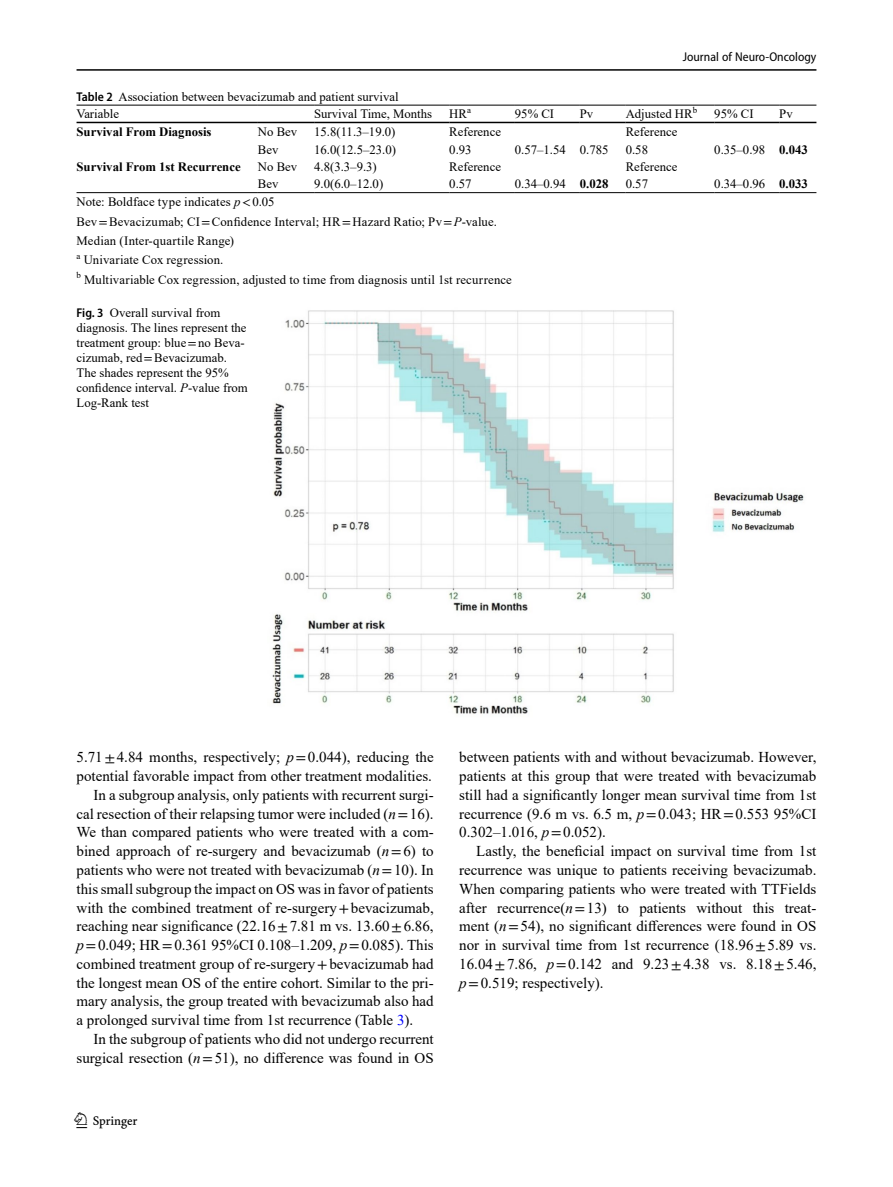
<style>
.page{position:relative;width:893px;height:1187px;background:#fff}
.page>*{position:absolute;margin:0;border:0;box-sizing:border-box;transform-origin:0 0}
.t1{font:22.5px "Springnew";color:#000}
.Body_Text_Indent{font:15px/18.8px "Times New Roman";color:#000;text-align:justify}
.Table_Footnote{font:12.75px "Times New Roman";letter-spacing:.01em;color:#000}
.Figure_Caption_Side{font:12.75px/15px "Times New Roman";color:#000}
.Table_Body{font:12.75px "Times New Roman";color:#000}
.Table_Body-2{font:700 12.75px "Times New Roman";color:#000}
.Table_Head{font:12.75px "Times New Roman";color:#000}
.Table_Caption{font:12.75px "Times New Roman";color:#000}
.t2{font:semi-condensed 12.75px "Myriad Pro";color:#000}
.s1{font-family:"Myriad Pro";font-weight:600;font-stretch:semi-condensed}
.s2{font-style:italic}
.s3{font-family:"STIX"}
.s4{color:#00f}
</style>
<div class="page">
<hr style="left:77px;top:69px;width:739px;height:2px;background:#000">
<hr style="left:258px;top:122px;width:56px;height:1px;background:#000">
<hr style="left:77px;top:122px;width:181px;height:1px;background:#000">
<hr style="left:314px;top:105px;width:135px;height:1px;background:#000">
<hr style="left:314px;top:122px;width:135px;height:1px;background:#000">
<hr style="left:449px;top:105px;width:66px;height:1px;background:#000">
<hr style="left:449px;top:122px;width:66px;height:1px;background:#000">
<hr style="left:515px;top:105px;width:65px;height:1px;background:#000">
<hr style="left:515px;top:122px;width:65px;height:1px;background:#000">
<hr style="left:580px;top:105px;width:46px;height:1px;background:#000">
<hr style="left:580px;top:122px;width:46px;height:1px;background:#000">
<hr style="left:626px;top:105px;width:88px;height:1px;background:#000">
<hr style="left:626px;top:122px;width:88px;height:1px;background:#000">
<hr style="left:714px;top:105px;width:65px;height:1px;background:#000">
<hr style="left:714px;top:122px;width:65px;height:1px;background:#000">
<hr style="left:779px;top:105px;width:37px;height:1px;background:#000">
<hr style="left:779px;top:122px;width:37px;height:1px;background:#000">
<hr style="left:258px;top:192px;width:56px;height:1px;background:#000">
<hr style="left:314px;top:192px;width:135px;height:1px;background:#000">
<hr style="left:449px;top:192px;width:66px;height:1px;background:#000">
<hr style="left:515px;top:192px;width:65px;height:1px;background:#000">
<hr style="left:580px;top:192px;width:46px;height:1px;background:#000">
<hr style="left:626px;top:192px;width:88px;height:1px;background:#000">
<hr style="left:714px;top:192px;width:65px;height:1px;background:#000">
<hr style="left:779px;top:192px;width:37px;height:1px;background:#000">
<hr style="left:77px;top:192px;width:181px;height:1px;background:#000">
<hr style="left:77px;top:105px;width:181px;height:1px;background:#000">
<hr style="left:258px;top:105px;width:56px;height:1px;background:#000">
<img style="left:272px;top:310px;width:532px;height:404px">
<p class="t2" style="left:683px;top:49px;width:135px">Journal of Neuro-Oncology</p>
<p class="Table_Caption" style="left:77px;top:88px;width:324px"><span class="s1">Table 2</span> Association between bevacizumab and patient survival</p>
<p class="Table_Head" style="left:77px;top:105px;width:44px">Variable</p>
<p class="Table_Head" style="left:314px;top:105px;width:119px">Survival Time, Months</p>
<p class="Table_Head" style="left:449px;top:105px;width:23px">HR<sup>a</sup></p>
<p class="Table_Head" style="left:515px;top:105px;width:41px">95% CI</p>
<p class="Table_Head" style="left:580px;top:105px;width:15px">Pv</p>
<p class="Table_Head" style="left:626px;top:105px;width:73px">Adjusted HR<sup>b</sup></p>
<p class="Table_Head" style="left:714px;top:105px;width:41px">95% CI</p>
<p class="Table_Head" style="left:779px;top:105px;width:15px">Pv</p>
<p class="Table_Body-2" style="left:77px;top:123px;width:137px">Survival From Diagnosis</p>
<p class="Table_Body" style="left:258px;top:123px;width:41px">No Bev</p>
<p class="Table_Body" style="left:314px;top:123px;width:83px">15.8(11.3–19.0)</p>
<p class="Table_Body" style="left:449px;top:123px;width:53px">Reference</p>
<p class="Table_Body" style="left:626px;top:123px;width:53px">Reference</p>
<p class="Table_Body" style="left:258px;top:140px;width:22px">Bev</p>
<p class="Table_Body" style="left:314px;top:140px;width:83px">16.0(12.5–23.0)</p>
<p class="Table_Body" style="left:449px;top:140px;width:24px">0.93</p>
<p class="Table_Body" style="left:515px;top:140px;width:52px">0.57–1.54</p>
<p class="Table_Body" style="left:580px;top:140px;width:30px">0.785</p>
<p class="Table_Body" style="left:626px;top:140px;width:24px">0.58</p>
<p class="Table_Body" style="left:714px;top:140px;width:52px">0.35–0.98</p>
<p class="Table_Body-2" style="left:779px;top:140px;width:30px">0.043</p>
<p class="Table_Body-2" style="left:77px;top:157px;width:166px">Survival From 1st Recurrence</p>
<p class="Table_Body" style="left:258px;top:158px;width:41px">No Bev</p>
<p class="Table_Body" style="left:314px;top:158px;width:64px">4.8(3.3–9.3)</p>
<p class="Table_Body" style="left:449px;top:158px;width:53px">Reference</p>
<p class="Table_Body" style="left:626px;top:158px;width:53px">Reference</p>
<p class="Table_Body" style="left:258px;top:175px;width:22px">Bev</p>
<p class="Table_Body" style="left:314px;top:175px;width:71px">9.0(6.0–12.0)</p>
<p class="Table_Body" style="left:449px;top:175px;width:24px">0.57</p>
<p class="Table_Body" style="left:515px;top:175px;width:52px">0.34–0.94</p>
<p class="Table_Body-2" style="left:580px;top:175px;width:30px">0.028</p>
<p class="Table_Body" style="left:626px;top:175px;width:24px">0.57</p>
<p class="Table_Body" style="left:714px;top:175px;width:52px">0.34–0.96</p>
<p class="Table_Body-2" style="left:779px;top:175px;width:30px">0.033</p>
<p class="Table_Footnote" style="left:77px;top:193px;width:199px">Note: Boldface type indicates <span class="s2">p</span><span class="s3">&lt;</span>0.05</p>
<p class="Table_Footnote" style="left:77px;top:212px;width:422px">Bev<span class="s3">=</span>Bevacizumab; CI<span class="s3">=</span>Confidence Interval; HR<span class="s3">=</span>Hazard Ratio; Pv<span class="s3">=</span><span class="s2">P</span>-value.</p>
<p class="Table_Footnote" style="left:77px;top:232px;width:159px">Median (Inter-quartile Range)</p>
<p class="Table_Footnote" style="left:77px;top:251px;width:148px"><sup>a</sup> Univariate Cox regression.</p>
<p class="Table_Footnote" style="left:77px;top:270px;width:437px"><sup>b</sup> Multivariable Cox regression, adjusted to time from diagnosis until 1st recurrence</p>
<p class="Figure_Caption_Side" style="left:77px;top:304px;width:173px"><span class="s1">Fig. 3</span> Overall survival from diagnosis. The lines represent the treatment group: blue<span class="s3">=</span>no Beva&shy;cizumab, red<span class="s3">=</span>Bevacizumab.<br>The shades represent the 95% confidence interval. <span class="s2">P</span>-value from<br>Log-Rank test</p>
<p class="Body_Text_Indent" style="left:77px;top:747px;width:359px">5.71<span class="s3">±</span>4.84 months, respectively; <span class="s2">p</span><span class="s3">=</span>0.044), reducing the potential favorable impact from other treatment modalities.</p>
<p class="Body_Text_Indent" style="left:77px;top:785px;width:359px;text-indent:17px">In a subgroup analysis, only patients with recurrent surgi&shy;cal resection of their relapsing tumor were included (<span class="s2">n</span><span class="s3">=</span>16).<br>We than compared patients who were treated with a com&shy;bined approach of re-surgery and bevacizumab (<span class="s2">n</span><span class="s3">=</span>6) to patients who were not treated with bevacizumab (<span class="s2">n</span><span class="s3">=</span>10). In this small subgroup the impact on OS was in favor of patients with the combined treatment of re-surgery<span class="s3">+</span>bevacizumab, reaching near significance (22.16<span class="s3">±</span>7.81 m vs. 13.60<span class="s3">±</span>6.86, <span class="s2">p</span><span class="s3">=</span>0.049; HR<span class="s3">=</span>0.361 95%CI 0.108–1.209, <span class="s2">p</span><span class="s3">=</span>0.085). This combined treatment group of re-surgery<span class="s3">+</span>bevacizumab had the longest mean OS of the entire cohort. Similar to the pri&shy;mary analysis, the group treated with bevacizumab also had a prolonged survival time from 1st recurrence (Table <span class="s4">3</span>).</p>
<p class="Body_Text_Indent" style="left:77px;top:1028px;width:359px;text-align:right">In the subgroup of patients who did not undergo recurrent surgical resection (<span class="s2">n</span><span class="s3">=</span>51), no difference was found in OS</p>
<h1 class="t1" style="left:77px;top:1107px;width:63px">1 3</h1>
<p class="Body_Text_Indent" style="left:459px;top:747px;width:359px">between patients with and without bevacizumab. However, patients at this group that were treated with bevacizumab still had a significantly longer mean survival time from 1st recurrence (9.6 m vs. 6.5 m, <span class="s2">p</span><span class="s3">=</span>0.043; HR<span class="s3">=</span>0.553 95%CI 0.302–1.016, <span class="s2">p</span><span class="s3">=</span>0.052).</p>
<p class="Body_Text_Indent" style="left:459px;top:841px;width:359px;text-indent:17px">Lastly, the beneficial impact on survival time from 1st recurrence was unique to patients receiving bevacizumab.<br>When comparing patients who were treated with TTFields after recurrence(<span class="s2">n</span><span class="s3">=</span>13) to patients without this treat&shy;ment (<span class="s2">n</span><span class="s3">=</span>54), no significant differences were found in OS nor in survival time from 1st recurrence (18.96<span class="s3">±</span>5.89 vs.<br>16.04<span class="s3">±</span>7.86, <span class="s2">p</span><span class="s3">=</span>0.142 and 9.23<span class="s3">±</span>4.38 vs. 8.18<span class="s3">±</span>5.46, <span class="s2">p</span><span class="s3">=</span>0.519; respectively).</p>
</div>
